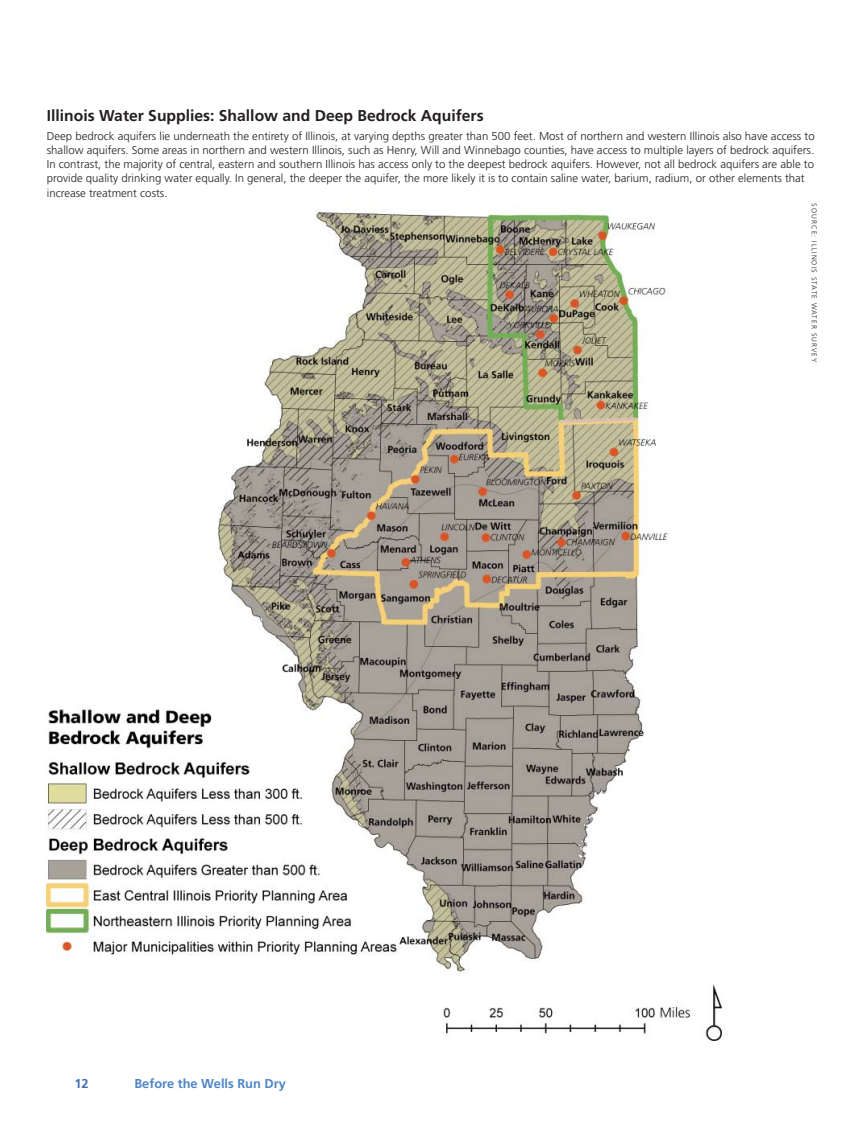
<style>
.page{position:relative;width:864px;height:1129px;background:#fff}
.page>*{position:absolute;margin:0;border:0;box-sizing:border-box;transform-origin:0 0}
.t1{font:700 15.75px "Frutiger LT Std";color:#231f20}
.t2{font:700 12.9px "Frutiger LT Std";color:#4e84c4}
.t3{font:700 12.9px "Frutiger LT Std";color:#4670b3}
.t4{font:300 11.4px/14.2px "Frutiger LT Std";color:#231f20}
.t5{font:300 7.2px "Frutiger LT Std";letter-spacing:.14em;color:#231f20}
</style>
<div class="page">
<img style="left:47px;top:210px;width:676px;height:831px">
<div style="left:24px;top:961px;width:142px;height:26px;background:#fff"></div>
<h1 class="t1" style="left:47px;top:109px;width:438px">Illinois Water Supplies: Shallow and Deep Bedrock Aquifers</h1>
<p class="t4" style="left:47px;top:129px;width:769px">Deep bedrock aquifers lie underneath the entirety of Illinois, at varying depths greater than 500 feet. Most of northern and western Illinois also have access to shallow aquifers. Some areas in northern and western Illinois, such as Henry, Will and Winnebago counties, have access to multiple layers of bedrock aquifers.<br>In contrast, the majority of central, eastern and southern Illinois has access only to the deepest bedrock aquifers. However, not all bedrock aquifers are able to provide quality drinking water equally. In general, the deeper the aquifer, the more likely it is to contain saline water, barium, radium, or other elements that increase treatment costs.</p>
<p class="t5" style="left:817px;top:203px;width:160px;rotate:90deg">SOURCE: ILLINOIS STATE WATER SURVEY</p>
<p class="t3" style="left:75px;top:1078px;width:16px">12</p>
<p class="t2" style="left:134px;top:1078px;width:153px">Before the Wells Run Dry</p>
</div>
